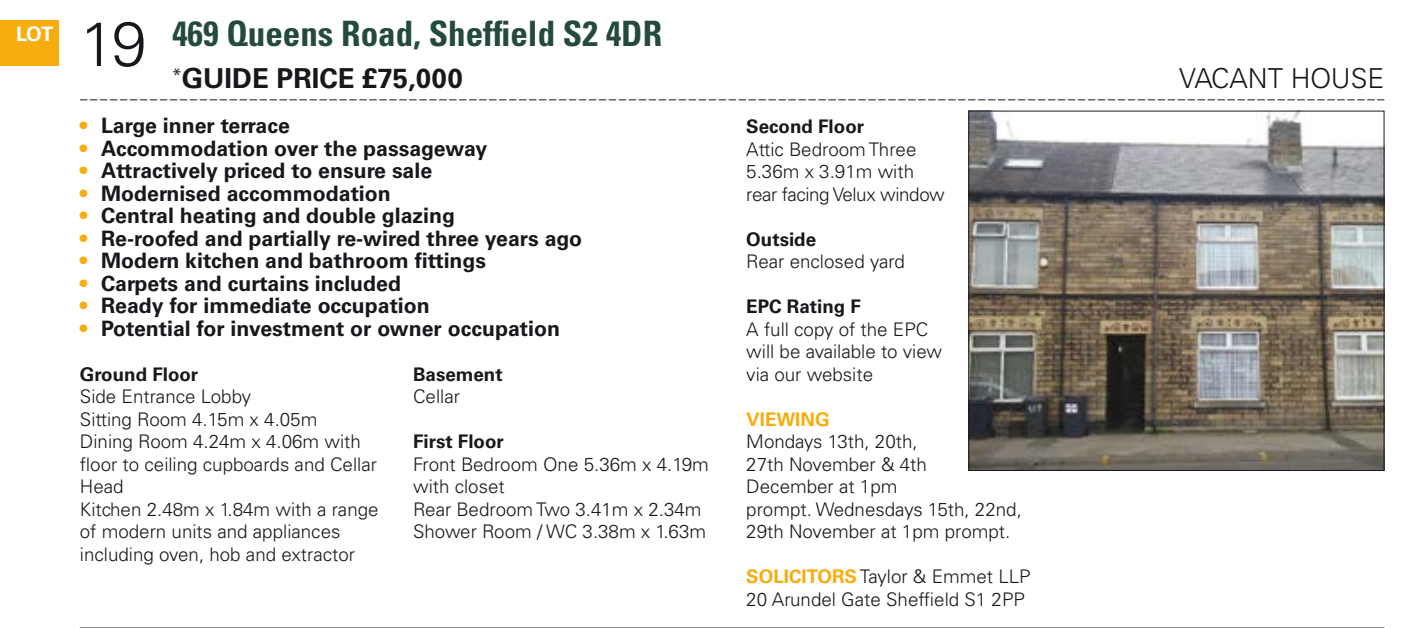
<style>
.page{position:relative;width:1414px;height:628px;background:#fff}
.page>*{position:absolute;margin:0;border:0;box-sizing:border-box;transform-origin:0 0}
.t1{font:300 62.5px "Univers LT Std";color:#1a171c}
.t2{font:700 condensed 35px "Univers LT Std";color:#234a3d}
.t3{font:700 27.5px "Univers LT Std";color:#1a171c}
.t4{font:300 27.5px "Univers LT Std";color:#1a171c}
.t5{font:700 21.25px "Univers LT Std";color:#1a171c}
.t6{font:700 20px "Univers LT Std";color:#fff}
.t7{font:300 18.75px/22.5px "Univers LT Std";color:#1a171c}
.t8{font:700 18.75px "Univers LT Std";color:#1a171c}
.t9{font:300 18.75px/22.5px "Univers LT Std";letter-spacing:-.02em;color:#1a171c}
.t10{font:700 18.75px "Univers LT Std";color:#f7ad0d}
.s1{color:#f7ad0d}
.s2{font-weight:700;color:#f7ad0d}
</style>
<div class="page">
<hr style="left:80px;top:627px;width:1304px;height:1px;background:#1a171c">
<svg style="left:80px;top:99px;width:1304px;height:1px"></svg>
<div style="left:0;top:21px;width:59px;height:45px;background:#f7ad0d"></div>
<img style="left:970px;top:113px;width:412px;height:356px">
<div style="left:968px;top:111px;width:416px;height:360px;border:1px solid #1a171c"></div>
<p class="t6" style="left:16px;top:22px;width:39px">LOT</p>
<h1 class="t1" style="left:80px;top:6px;width:68px">19</h1>
<h2 class="t2" style="left:172px;top:12px;width:491px">469 Queens Road, Sheffield S2 4DR</h2>
<h3 class="t3" style="left:172px;top:62px;width:292px"><sup>*</sup>GUIDE PRICE £75,000</h3>
<h3 class="t4" style="left:1179px;top:62px;width:207px">VACANT HOUSE</h3>
<p class="t5" style="left:80px;top:113px;width:211px"><span class="s1">•</span> Large inner terrace</p>
<p class="t5" style="left:80px;top:136px;width:409px"><span class="s1">•</span> Accommodation over the passageway</p>
<p class="t5" style="left:80px;top:158px;width:354px"><span class="s1">•</span> Attractively priced to ensure sale</p>
<p class="t5" style="left:80px;top:181px;width:312px"><span class="s1">•</span> Modernised accommodation</p>
<p class="t5" style="left:80px;top:203px;width:377px"><span class="s1">•</span> Central heating and double glazing</p>
<p class="t5" style="left:80px;top:226px;width:504px"><span class="s1">•</span> Re-roofed and partially re-wired three years ago</p>
<p class="t5" style="left:80px;top:248px;width:408px"><span class="s1">•</span> Modern kitchen and bathroom fittings</p>
<p class="t5" style="left:80px;top:271px;width:323px"><span class="s1">•</span> Carpets and curtains included</p>
<p class="t5" style="left:80px;top:293px;width:351px"><span class="s1">•</span> Ready for immediate occupation</p>
<p class="t5" style="left:80px;top:316px;width:481px"><span class="s1">•</span> Potential for investment or owner occupation</p>
<p class="t8" style="left:80px;top:363px;width:120px">Ground Floor</p>
<p class="t7" style="left:80px;top:385px;width:300px">Side Entrance Lobby<br>Sitting Room 4.15m x 4.05m<br>Dining Room 4.24m x 4.06m with floor to ceiling cupboards and Cellar<br>Head<br>Kitchen 2.48m x 1.84m with a range of modern units and appliances including oven, hob and extractor</p>
<p class="t8" style="left:413px;top:363px;width:91px">Basement</p>
<p class="t7" style="left:413px;top:385px;width:48px">Cellar</p>
<p class="t8" style="left:413px;top:431px;width:92px">First Floor</p>
<p class="t7" style="left:413px;top:453px;width:297px">Front Bedroom One 5.36m x 4.19m with closet<br>Rear Bedroom Two 3.41m x 2.34m<br>Shower Room / WC 3.38m x 1.63m</p>
<p class="t8" style="left:746px;top:116px;width:119px">Second Floor</p>
<p class="t9" style="left:746px;top:138px;width:200px">Attic Bedroom Three<br>5.36m x 3.91m with rear facing Velux window</p>
<p class="t8" style="left:746px;top:228px;width:71px">Outside</p>
<p class="t7" style="left:746px;top:250px;width:160px">Rear enclosed yard</p>
<p class="t8" style="left:746px;top:296px;width:116px">EPC Rating F</p>
<p class="t7" style="left:746px;top:318px;width:197px">A full copy of the EPC will be available to view via our website</p>
<p class="t10" style="left:746px;top:408px;width:85px">VIEWING</p>
<p class="t7" style="left:746px;top:430px;width:277px">Mondays 13th, 20th,<br>27th November &amp; 4th<br>December at 1pm<br>prompt. Wednesdays 15th, 22nd,<br>29th November at 1pm prompt.</p>
<p class="t7" style="left:746px;top:565px;width:286px"><span class="s2">SOLICITORS</span> Taylor &amp; Emmet LLP<br>20 Arundel Gate Sheffield S1 2PP</p>
</div>
